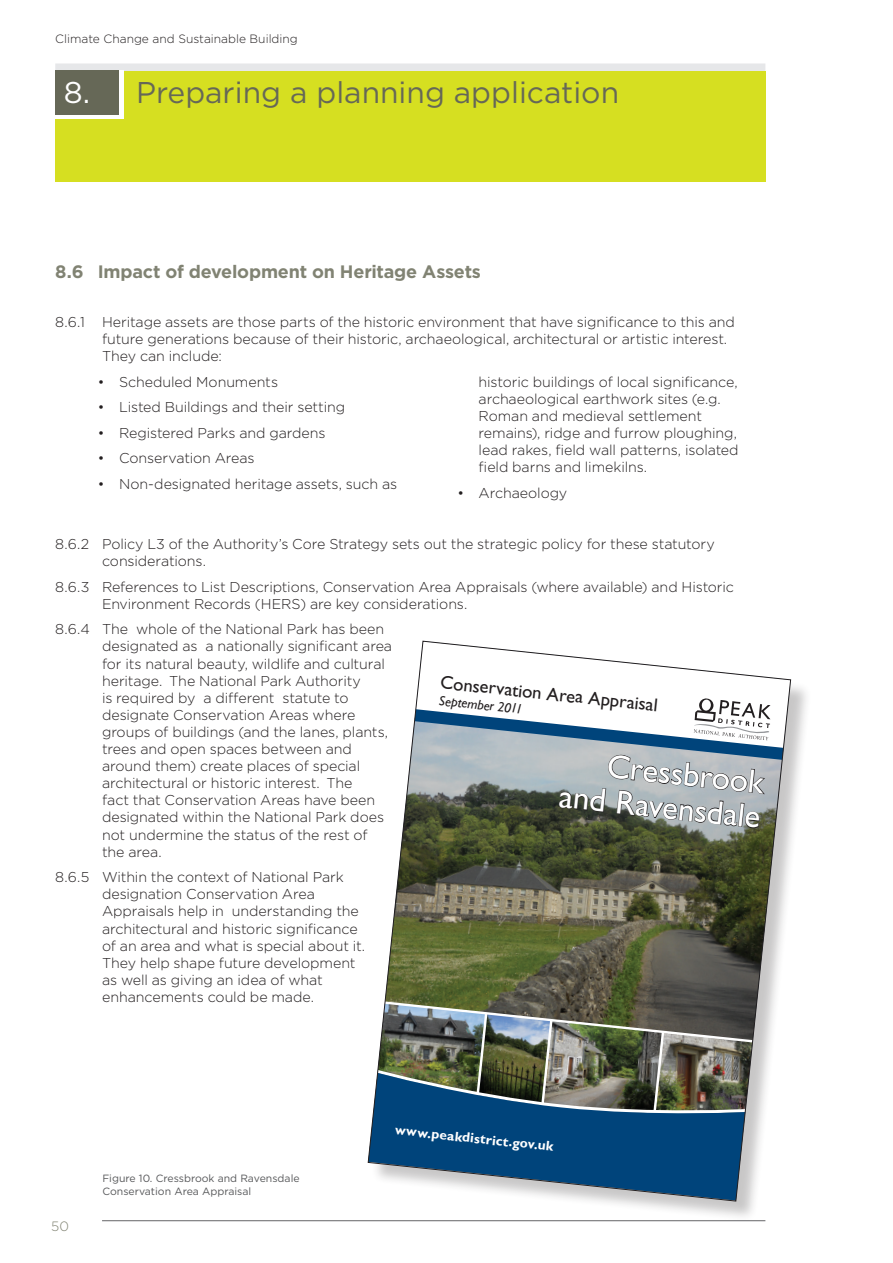
<style>
.page{position:relative;width:893px;height:1263px;background:#fff}
.page>*{position:absolute;margin:0;border:0;box-sizing:border-box;transform-origin:0 0}
.t1{font:33.6px/34.8px "Gill Sans";color:#fff;text-align:right}
.section_title{font:30px "Gotham";color:#666857}
.t2{font:18.6px "Gill Sans";color:#231f20}
.sub_head{font:700 18px "Gotham";letter-spacing:-.01em;color:#818373}
.p_indent{font:300 14.25px/17.1px "Gotham";letter-spacing:-.01em;color:#231f20}
.t3{font:700 13.65px "Gill Sans";color:#fff}
.t4{font:italic 13.65px "Gill Sans";color:#231f20}
.t5{font:300 13.5px "Gotham";color:#818373}
.t6{font:300 12px "Gotham";color:#231f20}
.t7{font:10.5px/12.6px "Gotham";color:#57585a}
.s1{color:#fff}
</style>
<div class="page">
<div style="left:371px;top:644px;width:441px;height:578px;background:#231f20;opacity:.25"></div>
<svg style="left:367px;top:640px;width:425px;height:562px"></svg>
<hr style="left:102px;top:1220px;width:663px;height:1px;background:#636366">
<div style="left:55px;top:63px;width:710px;height:8px;background:#e6e7e9"></div>
<div style="left:55px;top:71px;width:710px;height:111px;background:#d6df21"></div>
<div style="left:55px;top:70px;width:68px;height:49px;background:#fff"></div>
<div style="left:55px;top:70px;width:64px;height:45px;background:#666857"></div>
<p class="t6" style="left:55px;top:31px;width:244px">Climate Change and Sustainable Building</p>
<p class="section_title" style="left:64px;top:73px;width:557px"><span class="s1">8.</span> Preparing a planning application</p>
<p class="sub_head" style="left:55px;top:260px;width:427px">8.6 Impact of development on Heritage Assets</p>
<p class="p_indent" style="left:102px;top:313px;width:634px;text-indent:-47px">8.6.1 Heritage assets are those parts of the historic environment that have significance to this and future generations because of their historic, archaeological, architectural or artistic interest.<br>They can include:</p>
<p class="p_indent" style="left:98px;top:373px;width:182px">• Scheduled Monuments</p>
<p class="p_indent" style="left:98px;top:398px;width:249px">• Listed Buildings and their setting</p>
<p class="p_indent" style="left:98px;top:424px;width:229px">• Registered Parks and gardens</p>
<p class="p_indent" style="left:98px;top:449px;width:158px">• Conservation Areas</p>
<p class="p_indent" style="left:98px;top:475px;width:301px">• Non-designated heritage assets, such as</p>
<p class="p_indent" style="left:479px;top:373px;width:261px">historic buildings of local significance, archaeological earthwork sites (e.g.<br>Roman and medieval settlement remains), ridge and furrow ploughing, lead rakes, field wall patterns, isolated field barns and limekilns.</p>
<p class="p_indent" style="left:457px;top:484px;width:111px">• Archaeology</p>
<p class="p_indent" style="left:102px;top:535px;width:614px;text-indent:-47px">8.6.2 Policy L3 of the Authority’s Core Strategy sets out the strategic policy for these statutory considerations.</p>
<p class="p_indent" style="left:102px;top:578px;width:633px;text-indent:-47px">8.6.3 References to List Descriptions, Conservation Area Appraisals (where available) and Historic<br>Environment Records (HERS) are key considerations.</p>
<p class="p_indent" style="left:102px;top:620px;width:292px;text-indent:-47px">8.6.4 The whole of the National Park has been designated as a nationally significant area for its natural beauty, wildlife and cultural heritage. The National Park Authority<br>is required by a different statute to designate Conservation Areas where groups of buildings (and the lanes, plants, trees and open spaces between and around them) create places of special architectural or historic interest. The<br>fact that Conservation Areas have been designated within the National Park does not undermine the status of the rest of the area.</p>
<p class="p_indent" style="left:102px;top:868px;width:265px;text-indent:-47px">8.6.5 Within the context of National Park designation Conservation Area Appraisals help in understanding the architectural and historic significance of an area and what is special about it.<br>They help shape future development as well as giving an idea of what enhancements could be made.</p>
<p class="t2" style="left:442px;top:671px;width:220px;rotate:6deg">Conservation Area Appraisal</p>
<p class="t4" style="left:440px;top:692px;width:86px;rotate:6deg">September 2011</p>
<p class="t1" style="left:565px;top:744px;width:204px;rotate:6deg">Cressbrook and Ravensdale</p>
<p class="t5" style="left:51px;top:1218px;width:20px">50</p>
<p class="t7" style="left:102px;top:1172px;width:199px">Figure 10. Cressbrook and Ravensdale<br>Conservation Area Appraisal</p>
<p class="t3" style="left:396px;top:1122px;width:161px;rotate:6deg">www.peakdistrict.gov.uk</p>
</div>
